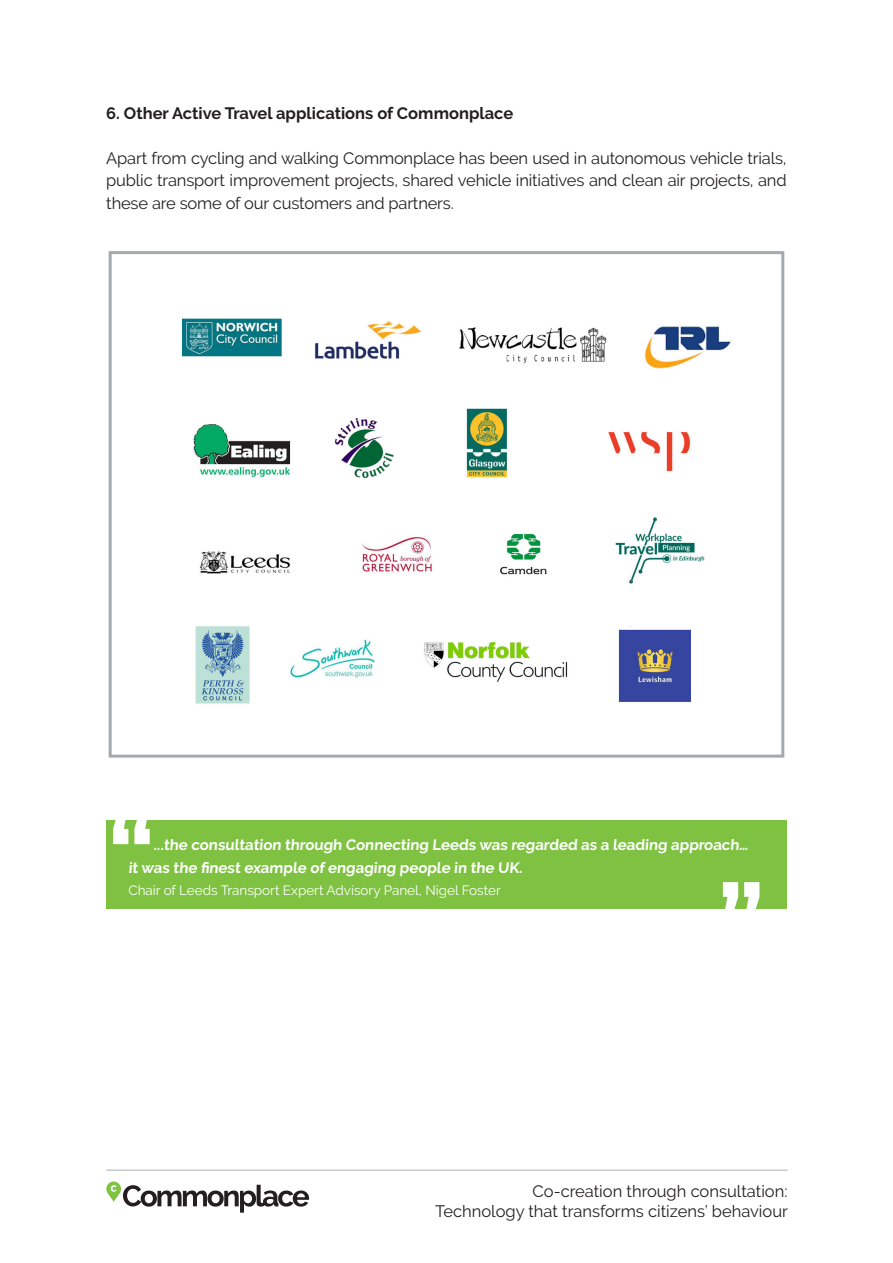
<style>
.page{position:relative;width:893px;height:1263px;background:#fff}
.page>*{position:absolute;margin:0;border:0;box-sizing:border-box;transform-origin:0 0}
.t1{font:16.5px/22.5px "Raleway";letter-spacing:-.005em;color:#231f20;text-align:justify}
.t2{font:700 16.5px "Raleway";color:#231f20}
.t3{font:700 15px "Raleway";color:#fff}
.t4{font:13.5px "Raleway";color:#fff}
</style>
<div class="page">
<img style="left:182px;top:318px;width:549px;height:386px">
<div style="left:109px;top:251px;width:675px;height:507px;border:3px solid #a3a9ad"></div>
<div style="left:106px;top:820px;width:681px;height:89px;background:#7fc241"></div>
<svg style="left:723px;top:882px;width:36px;height:27px"></svg>
<svg style="left:113px;top:820px;width:37px;height:24px"></svg>
<svg style="left:106px;top:1181px;width:203px;height:31px"></svg>
<hr style="left:106px;top:1169px;width:681px;height:2px;background:#c7c8ca">
<p class="t2" style="left:106px;top:104px;width:408px">6. Other Active Travel applications of Commonplace</p>
<p class="t1" style="left:106px;top:147px;width:682px">Apart from cycling and walking Commonplace has been used in autonomous vehicle trials, public transport improvement projects, shared vehicle initiatives and clean air projects, and these are some of our customers and partners.</p>
<p class="t3" style="left:154px;top:836px;width:598px">...the consultation through Connecting Leeds was regarded as a leading approach…</p>
<p class="t3" style="left:128px;top:859px;width:397px">it was the finest example of engaging people in the UK.</p>
<p class="t4" style="left:128px;top:883px;width:374px">Chair of Leeds Transport Expert Advisory Panel, Nigel Foster</p>
<p class="t1" style="left:533px;top:1180px;width:256px">Co-creation through consultation:</p>
<p class="t1" style="left:435px;top:1199px;width:354px">Technology that transforms citizens’ behaviour</p>
</div>
